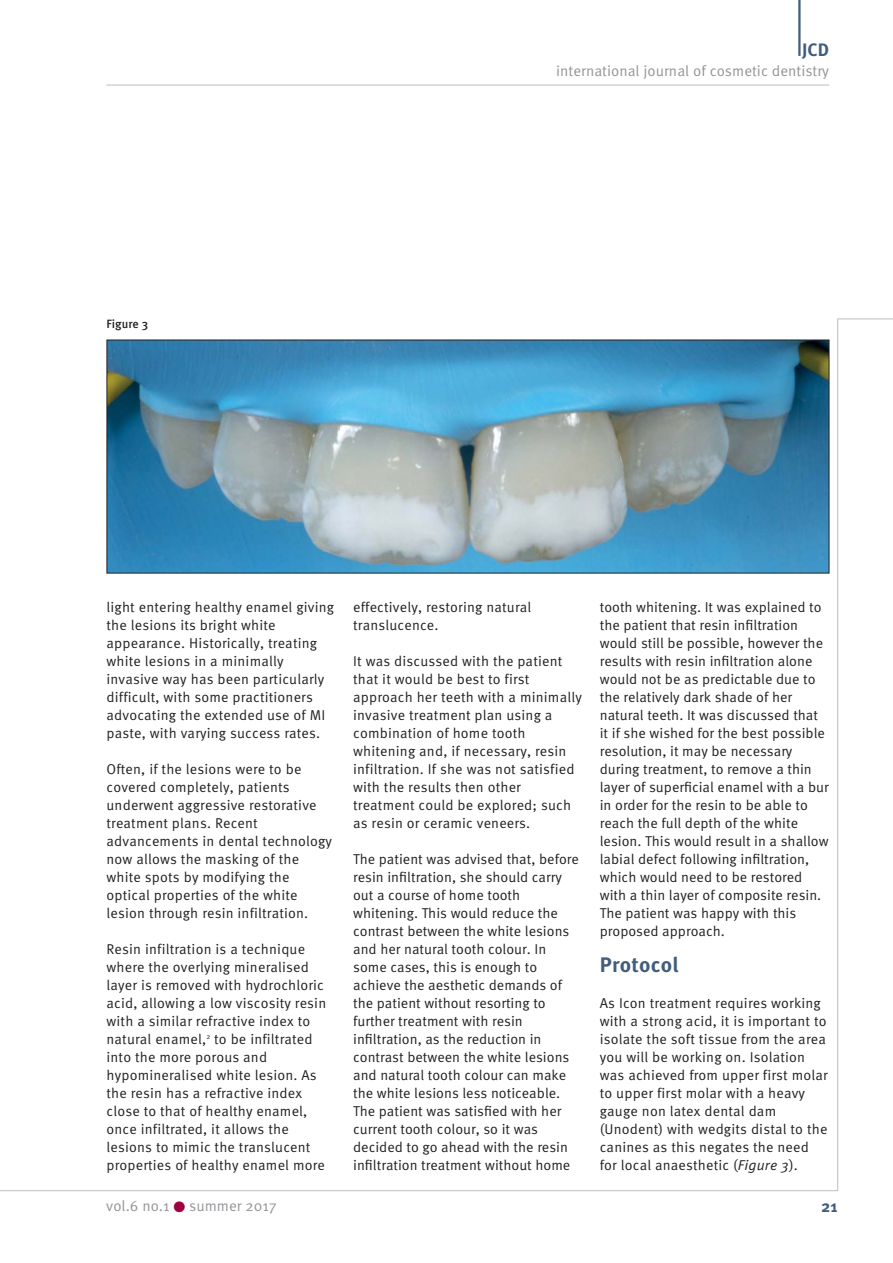
<style>
.page{position:relative;width:893px;height:1263px;background:#fff}
.page>*{position:absolute;margin:0;border:0;box-sizing:border-box;transform-origin:0 0}
.t1{font:700 21px "Meta Pro";letter-spacing:.01em;color:#415d7d}
.t2{font:700 18px "Meta Pro";color:#415d7d}
.t3{font:700 16.5px "Meta Pro";color:#415d7d}
.t4{font:15px "Meta Pro";color:#939598}
.t5{font:14.25px/18px "Meta Pro";letter-spacing:.01em;color:#231f20}
.t6{font:500 12px "Meta Pro";color:#231f20}
.s1{font-style:italic}
.s2{color:#9e0040}
</style>
<div class="page">
<hr style="left:838px;top:319px;width:55px;height:1px;background:#bbbdc0">
<hr style="left:837px;top:319px;width:1px;height:872px;background:#bbbdc0">
<hr style="left:0;top:1190px;width:838px;height:1px;background:#bbbdc0">
<hr style="left:106px;top:85px;width:723px;height:1px;background:#bbbdc0">
<hr style="left:798px;top:0;width:2px;height:56px;background:#415d7d">
<img style="left:109px;top:342px;width:718px;height:229px">
<p class="t6" style="left:107px;top:317px;width:43px">Figure 3</p>
<p class="t2" style="left:802px;top:39px;width:28px">JCD</p>
<p class="t4" style="left:556px;top:65px;width:275px">international journal of cosmetic dentistry</p>
<p class="t5" style="left:107px;top:599px;width:229px">light entering healthy enamel giving the lesions its bright white appearance. Historically, treating white lesions in a minimally invasive way has been particularly difficult, with some practitioners advocating the extended use of MI paste, with varying success rates.</p>
<p class="t5" style="left:107px;top:761px;width:227px">Often, if the lesions were to be covered completely, patients underwent aggressive restorative treatment plans. Recent advancements in dental technology now allows the masking of the white spots by modifying the optical properties of the white lesion through resin infiltration.</p>
<p class="t5" style="left:107px;top:941px;width:221px">Resin infiltration is a technique where the overlying mineralised layer is removed with hydrochloric acid, allowing a low viscosity resin with a similar refractive index to natural enamel,<sup>2</sup> to be infiltrated into the more porous and hypomineralised white lesion. As the resin has a refractive index close to that of healthy enamel, once infiltrated, it allows the lesions to mimic the translucent properties of healthy enamel more</p>
<p class="t5" style="left:353px;top:599px;width:180px">effectively, restoring natural translucence.</p>
<p class="t5" style="left:353px;top:653px;width:230px">It was discussed with the patient that it would be best to first approach her teeth with a minimally invasive treatment plan using a combination of home tooth whitening and, if necessary, resin infiltration. If she was not satisfied with the results then other treatment could be explored; such as resin or ceramic veneers.</p>
<p class="t5" style="left:353px;top:851px;width:227px">The patient was advised that, before resin infiltration, she should carry out a course of home tooth whitening. This would reduce the contrast between the white lesions and her natural tooth colour. In some cases, this is enough to achieve the aesthetic demands of the patient without resorting to further treatment with resin infiltration, as the reduction in contrast between the white lesions and natural tooth colour can make the white lesions less noticeable.<br>The patient was satisfied with her current tooth colour, so it was decided to go ahead with the resin infiltration treatment without home</p>
<p class="t5" style="left:600px;top:599px;width:230px">tooth whitening. It was explained to the patient that resin infiltration would still be possible, however the results with resin infiltration alone would not be as predictable due to the relatively dark shade of her natural teeth. It was discussed that it if she wished for the best possible resolution, it may be necessary during treatment, to remove a thin layer of superficial enamel with a bur in order for the resin to be able to reach the full depth of the white lesion. This would result in a shallow labial defect following infiltration, which would need to be restored with a thin layer of composite resin.<br>The patient was happy with this proposed approach.</p>
<h1 class="t1" style="left:600px;top:952px;width:80px">Protocol</h1>
<p class="t5" style="left:600px;top:995px;width:229px">As Icon treatment requires working with a strong acid, it is important to isolate the soft tissue from the area you will be working on. Isolation was achieved from upper first molar to upper first molar with a heavy gauge non latex dental dam (Unodent) with wedgits distal to the canines as this negates the need for local anaesthetic (<span class="s1">Figure 3</span>).</p>
<p class="t4" style="left:106px;top:1199px;width:172px">vol.6 no.1 <span class="s2">●</span> summer 2017</p>
<p class="t3" style="left:821px;top:1196px;width:18px">21</p>
</div>
